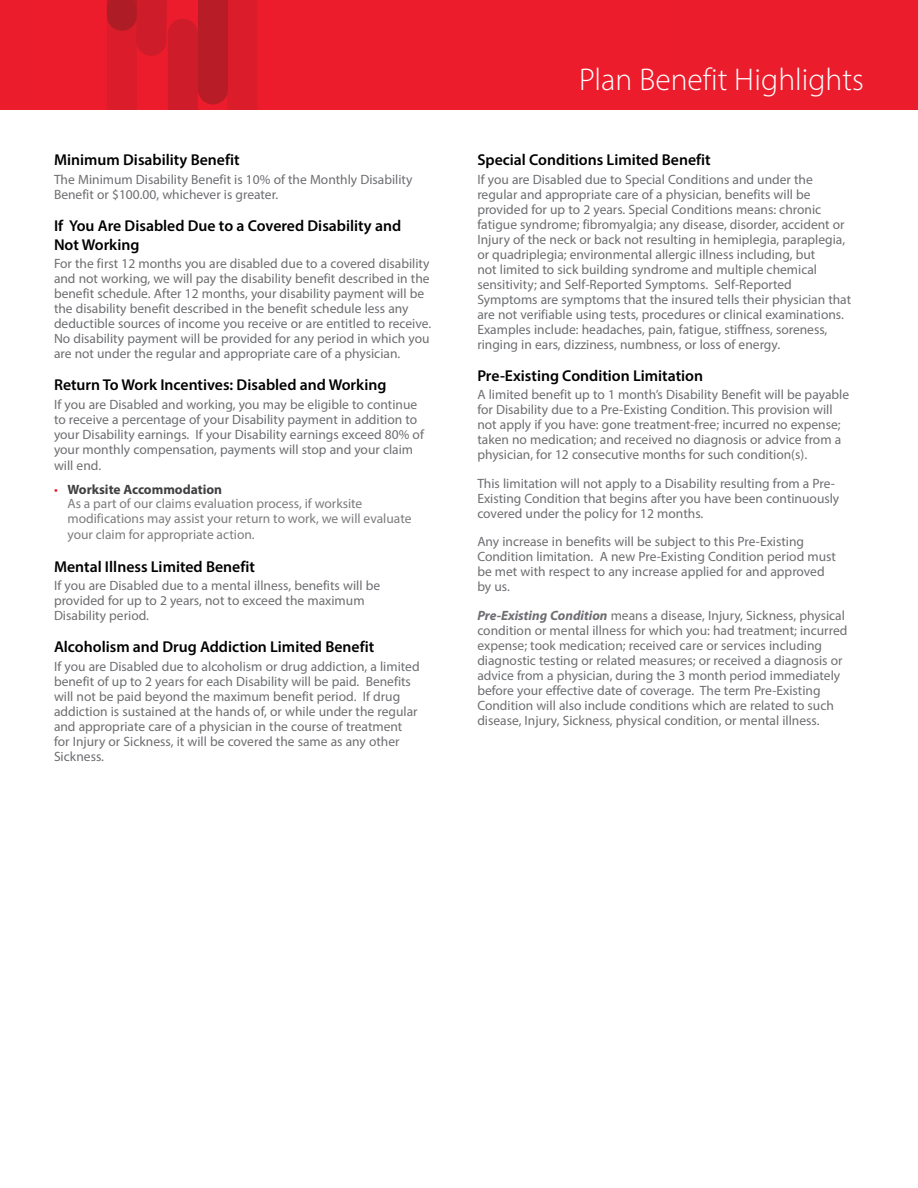
<style>
.page{position:relative;width:918px;height:1188px;background:#fff}
.page>*{position:absolute;margin:0;border:0;box-sizing:border-box;transform-origin:0 0}
.t1{font:300 31.5px "Myriad Pro";color:#fff}
.t2{font:600 15.75px/18.8px "Myriad Pro";color:#000}
.t3{font:13.5px/15px "Myriad Pro";color:#6d6e71}
.t4{font:13.5px/14.5px "Myriad Pro";color:#7b7c7f}
.s1{color:#eb1d2d}
.s2{font-weight:700;color:#414042}
.s3{font-weight:700;font-style:italic}
</style>
<div class="page">
<div style="left:0;top:0;width:918px;height:110px;background:#eb1d2d"></div>
<svg style="left:107px;top:0;width:150px;height:110px"></svg>
<p class="t2" style="left:54px;top:150px;width:187px">Minimum Disability Benefit</p>
<p class="t3" style="left:54px;top:171px;width:360px">The Minimum Disability Benefit is 10% of the Monthly Disability<br>Benefit or $100.00, whichever is greater.</p>
<p class="t2" style="left:54px;top:216px;width:349px">If You Are Disabled Due to a Covered Disability and<br>Not Working</p>
<p class="t3" style="left:54px;top:256px;width:379px">For the first 12 months you are disabled due to a covered disability and not working, we will pay the disability benefit described in the benefit schedule. After 12 months, your disability payment will be the disability benefit described in the benefit schedule less any deductible sources of income you receive or are entitled to receive.<br>No disability payment will be provided for any period in which you are not under the regular and appropriate care of a physician.</p>
<p class="t2" style="left:54px;top:375px;width:334px">Return To Work Incentives: Disabled and Working</p>
<p class="t3" style="left:54px;top:397px;width:371px">If you are Disabled and working, you may be eligible to continue to receive a percentage of your Disability payment in addition to your Disability earnings. If your Disability earnings exceed 80% of your monthly compensation, payments will stop and your claim</p>
<p class="t3" style="left:54px;top:458px;width:49px">will end.</p>
<p class="t4" style="left:68px;top:482px;width:346px;text-indent:-14px"><span class="s1">•</span> <span class="s2">Worksite Accommodation<br></span>As a part of our claims evaluation process, if worksite modifications may assist your return to work, we will evaluate</p>
<p class="t4" style="left:68px;top:527px;width:189px">your claim for appropriate action.</p>
<p class="t2" style="left:54px;top:557px;width:203px">Mental Illness Limited Benefit</p>
<p class="t3" style="left:54px;top:578px;width:328px">If you are Disabled due to a mental illness, benefits will be provided for up to 2 years, not to exceed the maximum<br>Disability period.</p>
<p class="t2" style="left:54px;top:637px;width:322px">Alcoholism and Drug Addiction Limited Benefit</p>
<p class="t3" style="left:54px;top:659px;width:367px">If you are Disabled due to alcoholism or drug addiction, a limited benefit of up to 2 years for each Disability will be paid. Benefits will not be paid beyond the maximum benefit period. If drug addiction is sustained at the hands of, or while under the regular and appropriate care of a physician in the course of treatment for Injury or Sickness, it will be covered the same as any other Sickness.</p>
<h1 class="t1" style="left:579px;top:60px;width:286px">Plan Benefit Highlights</h1>
<p class="t2" style="left:477px;top:150px;width:235px">Special Conditions Limited Benefit</p>
<p class="t3" style="left:477px;top:171px;width:375px">If you are Disabled due to Special Conditions and under the regular and appropriate care of a physician, benefits will be provided for up to 2 years. Special Conditions means: chronic fatigue syndrome; fibromyalgia; any disease, disorder, accident or Injury of the neck or back not resulting in hemiplegia, paraplegia, or quadriplegia; environmental allergic illness including, but<br>not limited to sick building syndrome and multiple chemical sensitivity; and Self-Reported Symptoms. Self-Reported Symptoms are symptoms that the insured tells their physician that are not verifiable using tests, procedures or clinical examinations.<br>Examples include: headaches, pain, fatigue, stiffness, soreness, ringing in ears, dizziness, numbness, or loss of energy.</p>
<p class="t2" style="left:477px;top:366px;width:227px">Pre-Existing Condition Limitation</p>
<p class="t3" style="left:477px;top:387px;width:373px">A limited benefit up to 1 month’s Disability Benefit will be payable for Disability due to a Pre-Existing Condition. This provision will not apply if you have: gone treatment-free; incurred no expense; taken no medication; and received no diagnosis or advice from a physician, for 12 consecutive months for such condition(s).</p>
<p class="t3" style="left:477px;top:476px;width:363px">This limitation will not apply to a Disability resulting from a Pre-<br>Existing Condition that begins after you have been continuously covered under the policy for 12 months.</p>
<p class="t3" style="left:477px;top:534px;width:360px">Any increase in benefits will be subject to this Pre-Existing Condition limitation. A new Pre-Existing Condition period must be met with respect to any increase applied for and approved by us.</p>
<p class="t3" style="left:477px;top:608px;width:372px"><span class="s3">Pre-Existing Condition</span> means a disease, Injury, Sickness, physical condition or mental illness for which you: had treatment; incurred expense; took medication; received care or services including diagnostic testing or related measures; or received a diagnosis or advice from a physician, during the 3 month period immediately before your effective date of coverage. The term Pre-Existing Condition will also include conditions which are related to such disease, Injury, Sickness, physical condition, or mental illness.</p>
</div>
